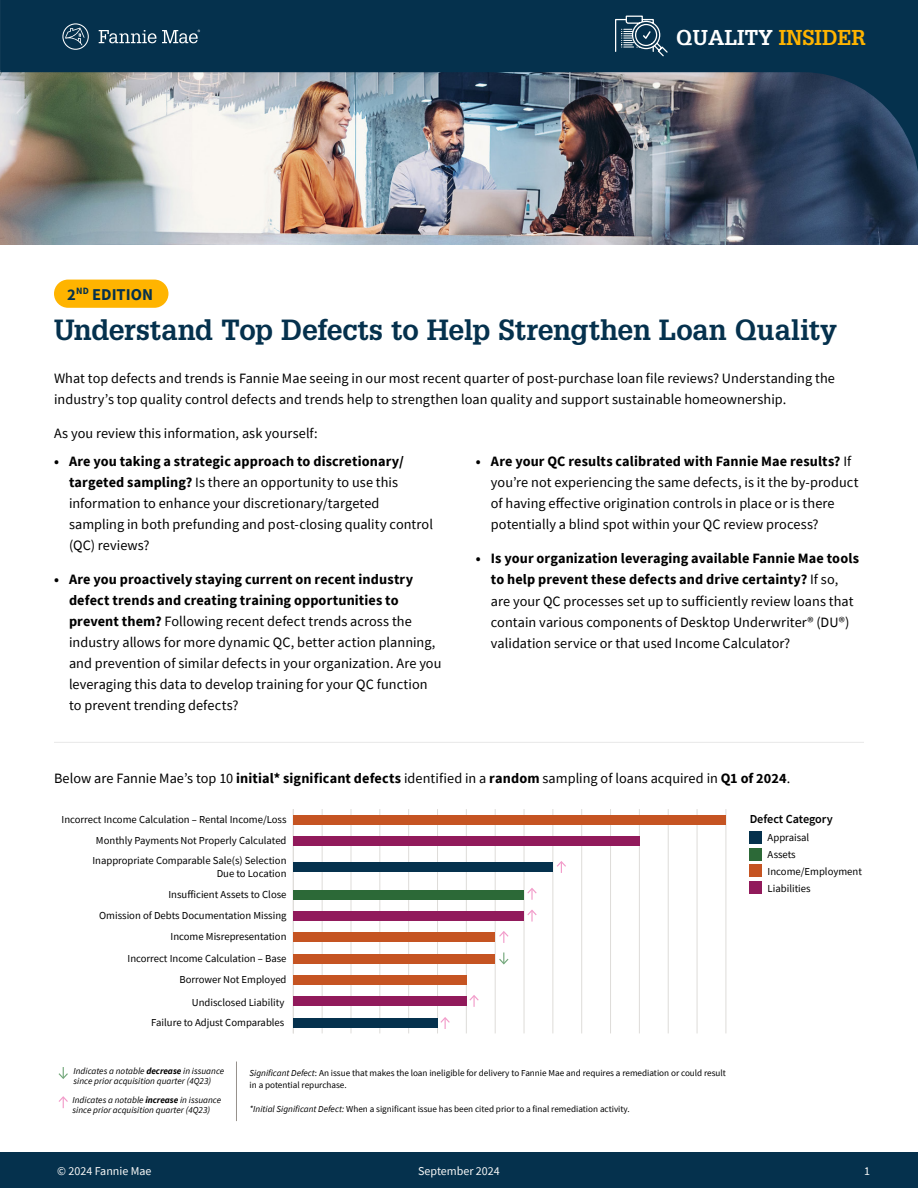
<style>
.page{position:relative;width:918px;height:1188px;background:#fff}
.page>*{position:absolute;margin:0;border:0;box-sizing:border-box;transform-origin:0 0}
.t1{font:700 28.5px "Glypha LT Std";letter-spacing:-.01em;color:#05314d}
.t2{font:700 21px "Glypha LT Std";color:#fff}
.t3{font:700 16.5px "Source Sans Pro";letter-spacing:.005em;color:#05314d}
.t4{font:14.25px/21px "Source Sans Pro";letter-spacing:.005em;color:#000}
.t5{font:600 12.15px "Source Sans Pro";letter-spacing:-.005em;color:#000}
.t6{font:12px "Source Sans Pro";color:#f8f8f7}
.t7{font:10.65px/16.8px "Source Sans Pro";color:#000}
.t8{font:9.15px/12.1px "Source Sans Pro";color:#000}
.t9{font:italic 9.15px/10.6px "Source Sans Pro";color:#000}
.s1{color:#ffb400}
.s2{font-weight:700}
.s3{font-style:italic}
</style>
<div class="page">
<div style="left:0;top:1152px;width:918px;height:36px;background:#05314d"></div>
<img style="left:0;top:188px;width:918px;height:56px">
<img style="left:0;top:0;width:918px;height:188px">
<svg style="left:614px;top:15px;width:55px;height:43px;background:#365970"></svg>
<svg style="left:62px;top:23px;width:27px;height:27px"></svg>
<svg style="left:99px;top:30px;width:101px;height:13px"></svg>
<div style="left:750px;top:831px;width:12px;height:13px;background:#05314d"></div>
<div style="left:750px;top:848px;width:12px;height:12px;background:#2c6937"></div>
<div style="left:750px;top:865px;width:12px;height:12px;background:#c55422"></div>
<div style="left:750px;top:882px;width:12px;height:12px;background:#911a5b"></div>
<hr style="left:322px;top:809px;width:1px;height:224px;background:#dedcd9">
<hr style="left:351px;top:809px;width:1px;height:224px;background:#dedcd9">
<hr style="left:380px;top:809px;width:1px;height:224px;background:#dedcd9">
<hr style="left:408px;top:809px;width:1px;height:224px;background:#dedcd9">
<hr style="left:437px;top:809px;width:1px;height:224px;background:#dedcd9">
<hr style="left:466px;top:809px;width:1px;height:224px;background:#dedcd9">
<hr style="left:495px;top:809px;width:1px;height:224px;background:#dedcd9">
<hr style="left:524px;top:809px;width:1px;height:224px;background:#dedcd9">
<hr style="left:553px;top:809px;width:1px;height:224px;background:#dedcd9">
<hr style="left:581px;top:809px;width:1px;height:224px;background:#dedcd9">
<hr style="left:610px;top:809px;width:1px;height:224px;background:#dedcd9">
<hr style="left:639px;top:809px;width:1px;height:224px;background:#dedcd9">
<hr style="left:668px;top:809px;width:1px;height:224px;background:#dedcd9">
<hr style="left:697px;top:809px;width:1px;height:224px;background:#dedcd9">
<hr style="left:726px;top:809px;width:1px;height:224px;background:#dedcd9">
<hr style="left:293px;top:809px;width:1px;height:224px;background:#dedcd9">
<div style="left:293px;top:815px;width:433px;height:10px;background:#c55422"></div>
<div style="left:293px;top:836px;width:346px;height:10px;background:#911a5b"></div>
<div style="left:293px;top:862px;width:260px;height:10px;background:#05314d"></div>
<div style="left:293px;top:890px;width:231px;height:9px;background:#2c6937"></div>
<div style="left:293px;top:911px;width:231px;height:10px;background:#911a5b"></div>
<div style="left:293px;top:932px;width:202px;height:10px;background:#c55422"></div>
<div style="left:293px;top:954px;width:202px;height:9px;background:#c55422"></div>
<div style="left:293px;top:975px;width:173px;height:10px;background:#c55422"></div>
<div style="left:293px;top:997px;width:173px;height:9px;background:#911a5b"></div>
<div style="left:293px;top:1018px;width:145px;height:10px;background:#05314d"></div>
<svg style="left:440px;top:1017px;width:10px;height:12px"></svg>
<svg style="left:469px;top:995px;width:10px;height:12px"></svg>
<svg style="left:499px;top:931px;width:9px;height:12px"></svg>
<svg style="left:527px;top:910px;width:10px;height:12px"></svg>
<svg style="left:527px;top:888px;width:10px;height:12px"></svg>
<svg style="left:557px;top:861px;width:9px;height:12px"></svg>
<svg style="left:499px;top:952px;width:9px;height:13px"></svg>
<svg style="left:59px;top:1096px;width:9px;height:12px"></svg>
<svg style="left:59px;top:1067px;width:9px;height:12px"></svg>
<hr style="left:236px;top:1062px;width:1px;height:59px;background:#96918c">
<div style="left:54px;top:280px;width:114px;height:28px;background:#ffb400;border-radius:14px"></div>
<hr style="left:54px;top:742px;width:810px;height:1px;background:#30302f">
<p class="t3" style="left:67px;top:283px;width:87px">2<sup>ND</sup> EDITION</p>
<h2 class="t2" style="left:676px;top:25px;width:191px">QUALITY <span class="s1">INSIDER</span></h2>
<h1 class="t1" style="left:54px;top:312px;width:785px">Understand Top Defects to Help Strengthen Loan Quality</h1>
<p class="t4" style="left:54px;top:367px;width:782px">What top defects and trends is Fannie Mae seeing in our most recent quarter of post-purchase loan file reviews? Understanding the industry’s top quality control defects and trends help to strengthen loan quality and support sustainable homeownership.</p>
<p class="t4" style="left:54px;top:423px;width:265px">As you review this information, ask yourself:</p>
<p class="t4" style="left:69px;top:451px;width:366px;text-indent:-15px"><span class="s2">• Are you taking a strategic approach to discretionary/ targeted sampling?</span> Is there an opportunity to use this information to enhance your discretionary/targeted sampling in both prefunding and post-closing quality control (QC) reviews?</p>
<p class="t4" style="left:69px;top:569px;width:374px;text-indent:-15px"><span class="s2">• Are you proactively staying current on recent industry defect trends and creating training opportunities to prevent them?</span> Following recent defect trends across the industry allows for more dynamic QC, better action planning, and prevention of similar defects in your organization. Are you leveraging this data to develop training for your QC function to prevent trending defects?</p>
<p class="t4" style="left:491px;top:451px;width:369px;text-indent:-15px"><span class="s2">• Are your QC results calibrated with Fannie Mae results?</span> If you’re not experiencing the same defects, is it the by-product of having effective origination controls in place or is there potentially a blind spot within your QC review process?</p>
<p class="t4" style="left:491px;top:548px;width:370px;text-indent:-15px"><span class="s2">• Is your organization leveraging available Fannie Mae tools to help prevent these defects and drive certainty?</span> If so, are your QC processes set up to sufficiently review loans that contain various components of Desktop Underwriter® (DU®) validation service or that used Income Calculator?</p>
<p class="t4" style="left:54px;top:768px;width:738px">Below are Fannie Mae’s top 10 <span class="s2">initial* significant defects</span> identified in a <span class="s2">random</span> sampling of loans acquired in <span class="s2">Q1 of 2024</span>.</p>
<p class="t7" style="left:62px;top:811px;width:227px">Incorrect Income Calculation – Rental Income/Loss</p>
<p class="t7" style="left:96px;top:832px;width:192px">Monthly Payments Not Properly Calculated</p>
<p class="t7" style="left:92px;top:855px;width:196px;line-height:12.1px;text-align:right">Inappropriate Comparable Sale(s) Selection<br>Due to Location</p>
<p class="t7" style="left:168px;top:886px;width:120px">Insufficient Assets to Close</p>
<p class="t7" style="left:99px;top:907px;width:189px">Omission of Debts Documentation Missing</p>
<p class="t7" style="left:171px;top:928px;width:117px">Income Misrepresentation</p>
<p class="t7" style="left:128px;top:950px;width:160px">Incorrect Income Calculation – Base</p>
<p class="t7" style="left:179px;top:971px;width:109px">Borrower Not Employed</p>
<p class="t7" style="left:192px;top:994px;width:94px">Undisclosed Liability</p>
<p class="t7" style="left:151px;top:1014px;width:135px">Failure to Adjust Comparables</p>
<p class="t9" style="left:74px;top:1065px;width:152px">Indicates a notable <span class="s2">decrease</span> in issuance since prior acquisition quarter (4Q23)</p>
<p class="t9" style="left:73px;top:1094px;width:150px">Indicates a notable <span class="s2">increase</span> in issuance since prior acquisition quarter (4Q23)</p>
<p class="t8" style="left:250px;top:1067px;width:478px"><span class="s3">Significant Defect</span>: An issue that makes the loan ineligible for delivery to Fannie Mae and requires a remediation or could result in a potential repurchase.</p>
<p class="t8" style="left:250px;top:1103px;width:382px"><span class="s3">*Initial Significant Defect:</span> When a significant issue has been cited prior to a final remediation activity.</p>
<p class="t5" style="left:750px;top:811px;width:85px">Defect Category</p>
<p class="t7" style="left:768px;top:829px;width:96px">Appraisal<br>Assets<br>Income/Employment<br>Liabilities</p>
<p class="t6" style="left:57px;top:1163px;width:96px">© 2024 Fannie Mae</p>
<p class="t6" style="left:418px;top:1163px;width:83px">September 2024</p>
<p class="t6" style="left:864px;top:1163px;width:7px">1</p>
</div>
